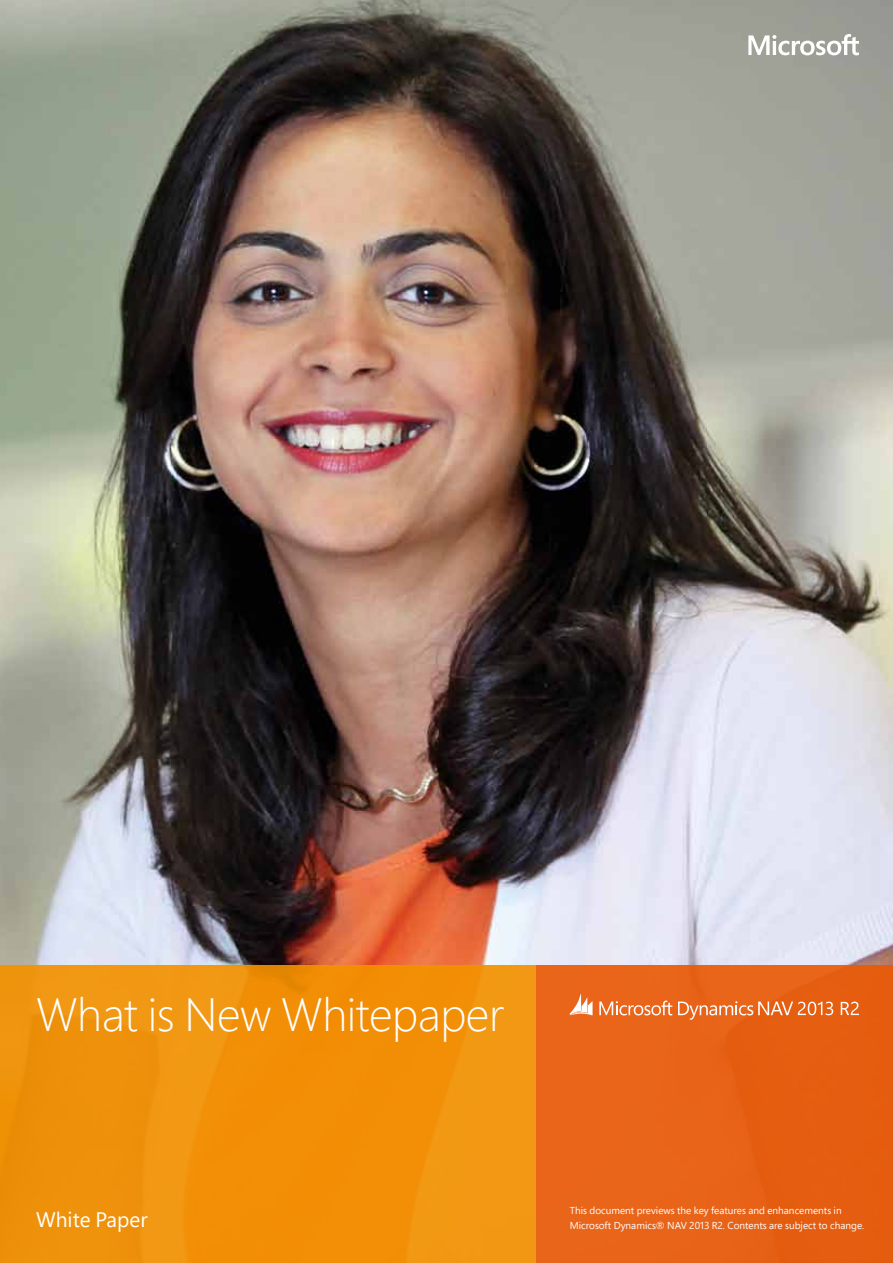
<style>
.page{position:relative;width:893px;height:1263px;background:#fff}
.page>*{position:absolute;margin:0;border:0;box-sizing:border-box;transform-origin:0 0}
.t1{font:300 46.5px "Segoe Pro";letter-spacing:-.01em;color:#fff}
.t2{font:21px "Segoe Pro";color:#fff}
.t3{font:10.05px/15px "Segoe Pro";color:#fff}
</style>
<div class="page">
<img style="left:0;top:0;width:893px;height:965px">
<div style="left:0;top:965px;width:536px;height:298px;background:#f29009"></div>
<div style="left:536px;top:965px;width:357px;height:298px;background:#e86418"></div>
<svg style="left:748px;top:34px;width:111px;height:21px"></svg>
<svg style="left:599px;top:1000px;width:73px;height:15px"></svg>
<svg style="left:570px;top:994px;width:22px;height:21px"></svg>
<svg style="left:678px;top:1001px;width:155px;height:19px"></svg>
<svg style="left:841px;top:1002px;width:18px;height:13px"></svg>
<h1 class="t1" style="left:36px;top:982px;width:470px">What is New Whitepaper</h1>
<h2 class="t2" style="left:36px;top:1205px;width:113px">White Paper</h2>
<p class="t3" style="left:570px;top:1202px;width:296px">This document previews the key features and enhancements in<br>Microsoft Dynamics® NAV 2013 R2. Contents are subject to change.</p>
</div>
